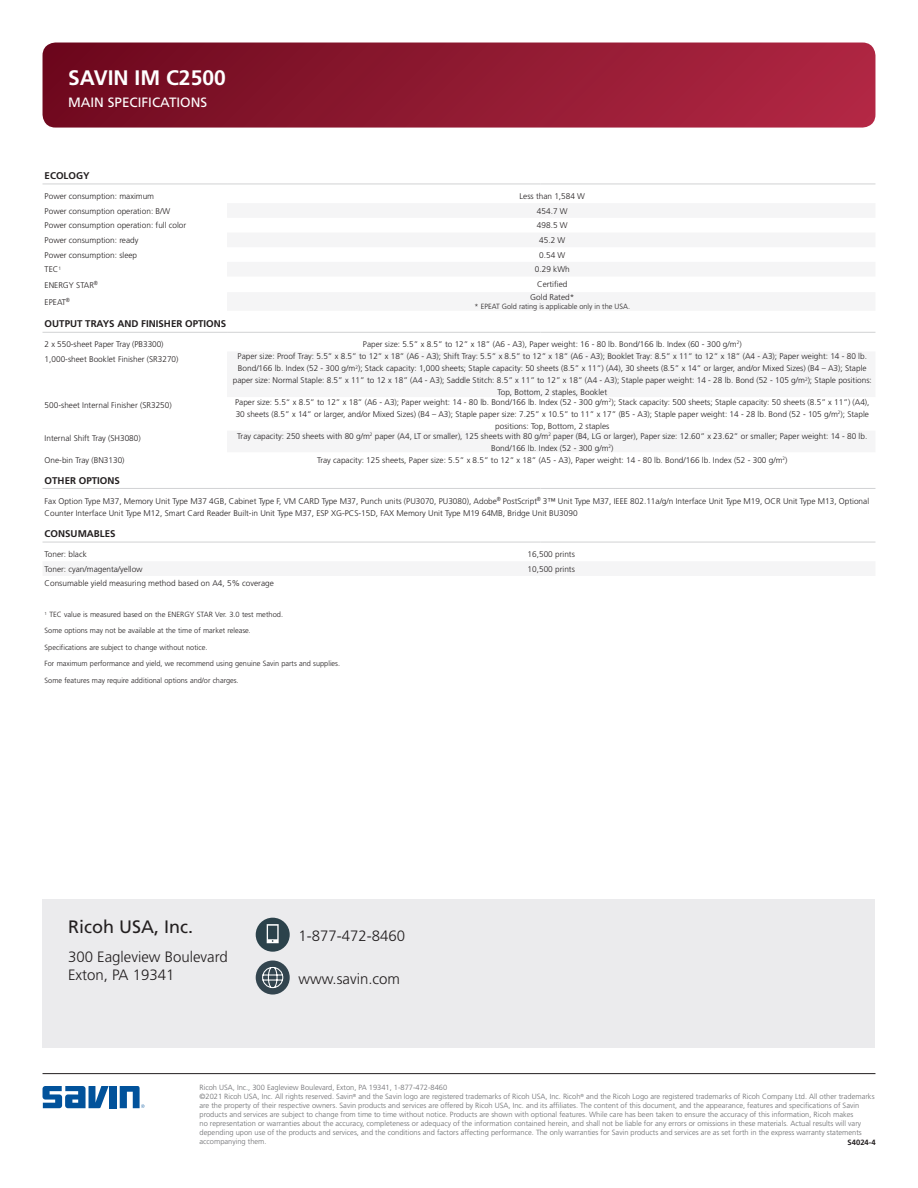
<style>
.page{position:relative;width:918px;height:1188px;background:#fff}
.page>*{position:absolute;margin:0;border:0;box-sizing:border-box;transform-origin:0 0}
.Product_code_cover{font:700 21px "Frutiger LT Std";color:#fff}
.t1{font:18px "Frutiger LT Std";color:#231f20}
.t2{font:300 15px "Frutiger LT Std";color:#231f20}
.back_head{font:13.5px "Frutiger LT Std";color:#fff}
.table_sub{font:700 9.75px "Frutiger LT Std";color:#231f20}
.table_body_left{font:300 8.25px/12px "Frutiger LT Std";color:#231f20;text-align:center}
.table_body_center{font:300 8.25px "Frutiger LT Std";color:#231f20}
.t3{font:700 7.65px "Frutiger LT Std";color:#231f20}
.Copyright{font:300 7.5px/9px "Frutiger LT Std";color:#6c6d70}
.PG2_RIC2012-SpecNote{font:300 7.5px "Frutiger LT Std";color:#231f20}
.table_body_center-2{font:300 7.5px "Frutiger LT Std";color:#231f20}
</style>
<div class="page">
<svg style="left:43px;top:1086px;width:66px;height:22px"></svg>
<div style="left:109px;top:1086px;width:8px;height:22px;background:#01529b"></div>
<svg style="left:120px;top:1086px;width:25px;height:22px"></svg>
<hr style="left:43px;top:1073px;width:832px;height:1px;background:#231f20">
<svg style="left:43px;top:43px;width:832px;height:85px;background:#901a32"></svg>
<div style="left:43px;top:899px;width:832px;height:148px;background:#ebebed"></div>
<div style="left:256px;top:918px;width:34px;height:34px;background:#2b424b;border-radius:50%"></div>
<svg style="left:267px;top:924px;width:12px;height:19px"></svg>
<div style="left:256px;top:961px;width:34px;height:34px;background:#33454f;border-radius:50%"></div>
<svg style="left:262px;top:966px;width:22px;height:23px"></svg>
<hr style="left:43px;top:332px;width:184px;height:1px;background:#d1d2d4">
<hr style="left:227px;top:332px;width:313px;height:1px;background:#d1d2d4">
<hr style="left:540px;top:332px;width:335px;height:1px;background:#d1d2d4">
<hr style="left:43px;top:488px;width:184px;height:1px;background:#d1d2d4">
<hr style="left:227px;top:488px;width:313px;height:1px;background:#d1d2d4">
<hr style="left:540px;top:488px;width:335px;height:1px;background:#d1d2d4">
<hr style="left:43px;top:542px;width:184px;height:1px;background:#d1d2d4">
<hr style="left:227px;top:542px;width:313px;height:1px;background:#d1d2d4">
<hr style="left:540px;top:542px;width:335px;height:1px;background:#d1d2d4">
<hr style="left:43px;top:184px;width:184px;height:1px;background:#d1d2d4">
<hr style="left:227px;top:184px;width:313px;height:1px;background:#d1d2d4">
<hr style="left:540px;top:184px;width:335px;height:1px;background:#d1d2d4">
<p class="Product_code_cover" style="left:68px;top:66px;width:159px">SAVIN IM C2500</p>
<p class="back_head" style="left:68px;top:94px;width:141px">MAIN SPECIFICATIONS</p>
<p class="table_sub" style="left:45px;top:170px;width:46px">ECOLOGY</p>
<p class="table_body_left" style="left:45px;top:190px;width:111px">Power consumption: maximum</p>
<p class="table_body_center" style="left:520px;top:191px;width:67px">Less than 1,584 W</p>
<p class="table_body_left" style="left:45px;top:205px;width:127px">Power consumption operation: B/W</p>
<p class="table_body_center" style="left:537px;top:206px;width:32px">454.7 W</p>
<p class="table_body_left" style="left:45px;top:220px;width:143px">Power consumption operation: full color</p>
<p class="table_body_center" style="left:537px;top:221px;width:32px">498.5 W</p>
<p class="table_body_left" style="left:45px;top:234px;width:95px">Power consumption: ready</p>
<p class="table_body_center" style="left:539px;top:235px;width:28px">45.2 W</p>
<p class="table_body_left" style="left:45px;top:249px;width:94px">Power consumption: sleep</p>
<p class="table_body_center" style="left:539px;top:250px;width:28px">0.54 W</p>
<p class="table_body_left" style="left:45px;top:264px;width:18px">TEC<sup>1</sup></p>
<p class="table_body_center" style="left:535px;top:265px;width:36px">0.29 kWh</p>
<p class="table_body_left" style="left:45px;top:279px;width:54px">ENERGY STAR<sup>®</sup></p>
<p class="table_body_center" style="left:537px;top:280px;width:32px">Certified</p>
<p class="table_body_left" style="left:45px;top:296px;width:26px">EPEAT<sup>®</sup></p>
<p class="table_body_center" style="left:530px;top:293px;width:46px">Gold Rated*</p>
<p class="table_body_center-2" style="left:475px;top:302px;width:157px">* EPEAT Gold rating is applicable only in the USA.</p>
<p class="table_sub" style="left:45px;top:318px;width:183px">OUTPUT TRAYS AND FINISHER OPTIONS</p>
<p class="table_body_left" style="left:45px;top:339px;width:120px">2 x 550-sheet Paper Tray (PB3300)</p>
<p class="table_body_left" style="left:363px;top:339px;width:380px">Paper size: 5.5” x 8.5” to 12” x 18” (A6 - A3), Paper weight: 16 - 80 lb. Bond/166 lb. Index (60 - 300 g/m<sup>2</sup>)</p>
<p class="table_body_left" style="left:45px;top:353px;width:135px">1,000-sheet Booklet Finisher (SR3270)</p>
<p class="table_body_left" style="left:233px;top:351px;width:641px">Paper size: Proof Tray: 5.5” x 8.5” to 12” x 18” (A6 - A3); Shift Tray: 5.5” x 8.5” to 12” x 18” (A6 - A3); Booklet Tray: 8.5” x 11” to 12” x 18” (A4 - A3); Paper weight: 14 - 80 lb.<br>Bond/166 lb. Index (52 - 300 g/m<sup>2</sup>); Stack capacity: 1,000 sheets; Staple capacity: 50 sheets (8.5” x 11”) (A4), 30 sheets (8.5” x 14” or larger, and/or Mixed Sizes) (B4 – A3); Staple paper size: Normal Staple: 8.5” x 11” to 12 x 18” (A4 - A3); Saddle Stitch: 8.5” x 11” to 12” x 18” (A4 - A3); Staple paper weight: 14 - 28 lb. Bond (52 - 105 g/m<sup>2</sup>); Staple positions:<br>Top, Bottom, 2 staples, Booklet</p>
<p class="table_body_left" style="left:45px;top:399px;width:129px">500-sheet Internal Finisher (SR3250)</p>
<p class="table_body_left" style="left:235px;top:396px;width:636px">Paper size: 5.5“ x 8.5” to 12” x 18” (A6 - A3); Paper weight: 14 - 80 lb. Bond/166 lb. Index (52 - 300 g/m<sup>2</sup>); Stack capacity: 500 sheets; Staple capacity: 50 sheets (8.5” x 11”) (A4),<br>30 sheets (8.5” x 14” or larger, and/or Mixed Sizes) (B4 – A3); Staple paper size: 7.25” x 10.5” to 11” x 17” (B5 - A3); Staple paper weight: 14 - 28 lb. Bond (52 - 105 g/m<sup>2</sup>); Staple positions: Top, Bottom, 2 staples</p>
<p class="table_body_left" style="left:45px;top:432px;width:98px">Internal Shift Tray (SH3080)</p>
<p class="table_body_left" style="left:237px;top:430px;width:632px">Tray capacity: 250 sheets with 80 g/m<sup>2</sup> paper (A4, LT or smaller), 125 sheets with 80 g/m<sup>2</sup> paper (B4, LG or larger), Paper size: 12.60” x 23.62” or smaller; Paper weight: 14 - 80 lb.<br>Bond/166 lb. Index (52 - 300 g/m<sup>2</sup>)</p>
<p class="table_body_left" style="left:45px;top:454px;width:81px">One-bin Tray (BN3130)</p>
<p class="table_body_left" style="left:317px;top:454px;width:472px">Tray capacity: 125 sheets, Paper size: 5.5” x 8.5” to 12” x 18” (A5 - A3), Paper weight: 14 - 80 lb. Bond/166 lb. Index (52 - 300 g/m<sup>2</sup>)</p>
<p class="table_sub" style="left:45px;top:474px;width:77px">OTHER OPTIONS</p>
<p class="table_body_left" style="left:45px;top:496px;width:826px;text-align:left">Fax Option Type M37, Memory Unit Type M37 4GB, Cabinet Type F, VM CARD Type M37, Punch units (PU3070, PU3080), Adobe<sup>®</sup> PostScript<sup>®</sup> 3™ Unit Type M37, IEEE 802.11a/g/n Interface Unit Type M19, OCR Unit Type M13, Optional<br>Counter Interface Unit Type M12, Smart Card Reader Built-in Unit Type M37, ESP XG-PCS-15D, FAX Memory Unit Type M19 64MB, Bridge Unit BU3090</p>
<p class="table_sub" style="left:45px;top:528px;width:72px">CONSUMABLES</p>
<p class="table_body_left" style="left:45px;top:548px;width:44px">Toner: black</p>
<p class="table_body_left" style="left:528px;top:548px;width:49px">16,500 prints</p>
<p class="table_body_left" style="left:45px;top:563px;width:100px">Toner: cyan/magenta/yellow</p>
<p class="table_body_left" style="left:528px;top:563px;width:49px">10,500 prints</p>
<p class="table_body_left" style="left:45px;top:578px;width:231px">Consumable yield measuring method based on A4, 5% coverage</p>
<p class="PG2_RIC2012-SpecNote" style="left:45px;top:610px;width:240px"><sup>1</sup> TEC value is measured based on the ENERGY STAR Ver. 3.0 test method.</p>
<p class="PG2_RIC2012-SpecNote" style="left:45px;top:627px;width:208px">Some options may not be available at the time of market release.</p>
<p class="PG2_RIC2012-SpecNote" style="left:45px;top:643px;width:164px">Specifications are subject to change without notice.</p>
<p class="PG2_RIC2012-SpecNote" style="left:45px;top:660px;width:297px">For maximum performance and yield, we recommend using genuine Savin parts and supplies.</p>
<p class="PG2_RIC2012-SpecNote" style="left:45px;top:676px;width:196px">Some features may require additional options and/or charges.</p>
<p class="t1" style="left:68px;top:916px;width:126px">Ricoh USA, Inc.</p>
<p class="t2" style="left:68px;top:949px;width:161px">300 Eagleview Boulevard</p>
<p class="t2" style="left:68px;top:967px;width:108px">Exton, PA 19341</p>
<p class="t2" style="left:298px;top:927px;width:108px">1-877-472-8460</p>
<p class="t2" style="left:298px;top:970px;width:103px">www.savin.com</p>
<p class="Copyright" style="left:200px;top:1083px;width:249px">Ricoh USA, Inc., 300 Eagleview Boulevard, Exton, PA 19341, 1-877-472-8460</p>
<p class="Copyright" style="left:200px;top:1092px;width:677px">©2021 Ricoh USA, Inc. All rights reserved. Savin<sup>®</sup> and the Savin logo are registered trademarks of Ricoh USA, Inc. Ricoh<sup>®</sup> and the Ricoh Logo are registered trademarks of Ricoh Company Ltd. All other trademarks are the property of their respective owners. Savin products and services are offered by Ricoh USA, Inc. and its affiliates. The content of this document, and the appearance, features and specifications of Savin products and services are subject to change from time to time without notice. Products are shown with optional features. While care has been taken to ensure the accuracy of this information, Ricoh makes<br>no representation or warranties about the accuracy, completeness or adequacy of the information contained herein, and shall not be liable for any errors or omissions in these materials. Actual results will vary depending upon use of the products and services, and the conditions and factors affecting performance. The only warranties for Savin products and services are as set forth in the express warranty statements accompanying them.</p>
<p class="t3" style="left:848px;top:1138px;width:30px">S4024-4</p>
</div>
